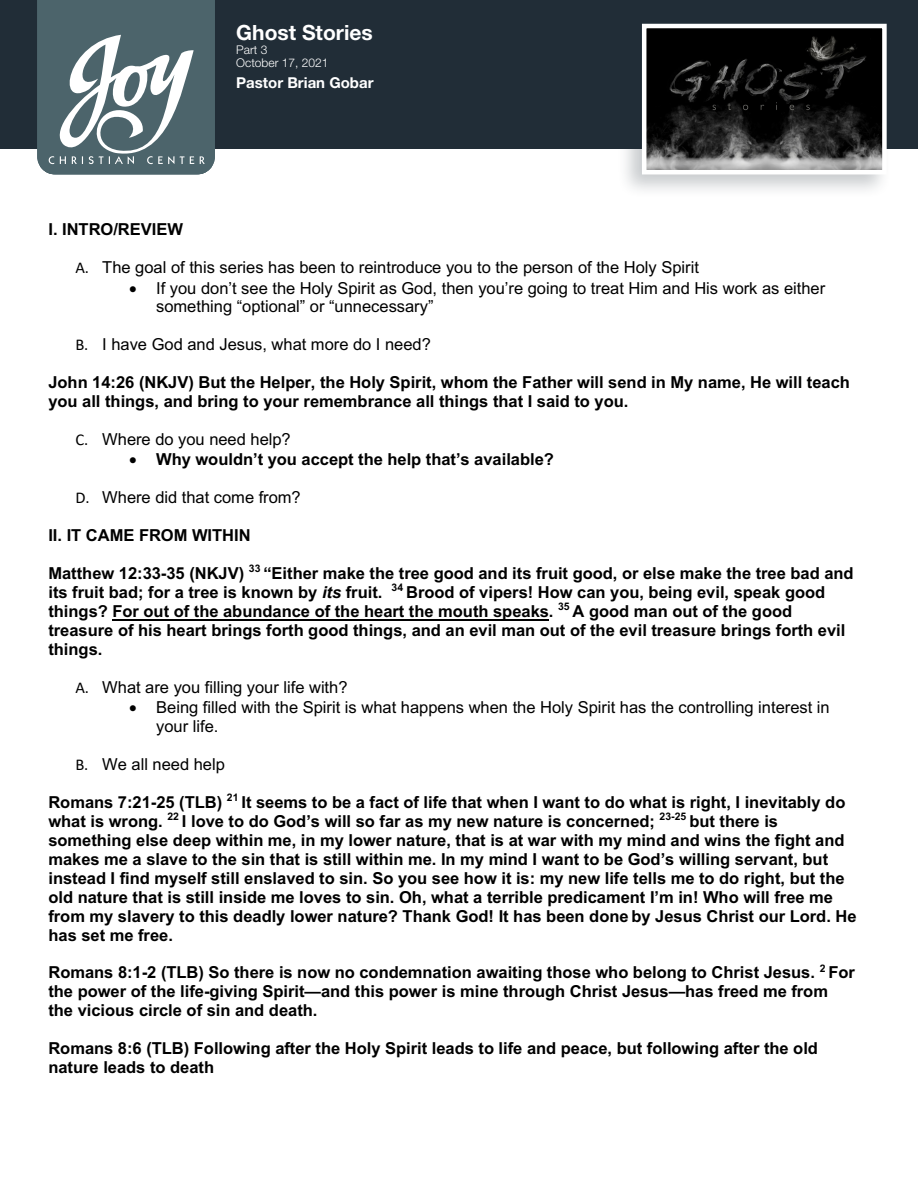
<style>
.page{position:relative;width:918px;height:1188px;background:#fff}
.page>*{position:absolute;margin:0;border:0;box-sizing:border-box;transform-origin:0 0}
.t1{font:700 21px "Helvetica Neue LT";color:#fff}
.t2{font:700 16.5px/18.9px "Arial";color:#000}
.t3{font:16.5px/18.8px "Arial";color:#000}
.t4{font:700 15px "Helvetica Neue LT";color:#fff}
.t5{font:300 12px/13.5px "Helvetica Neue LT";color:#fff}
.s1{font-family:"Calibri"}
.s2{font-style:italic}
</style>
<div class="page">
<hr style="left:112px;top:619px;width:437px;height:2px;background:#000">
<div style="left:0;top:0;width:918px;height:149px;background:#212d37"></div>
<div style="left:617px;top:18px;width:276px;height:181px;background:#212d37;opacity:.25"></div>
<svg style="left:640px;top:22px;width:249px;height:155px;background:#393939"></svg>
<svg style="left:37px;top:0;width:178px;height:174px;background:#6c7f85"></svg>
<p class="t1" style="left:236px;top:20px;width:138px">Ghost Stories</p>
<p class="t5" style="left:236px;top:42px;width:94px">Part 3<br>October 17, 2021</p>
<p class="t4" style="left:236px;top:74px;width:139px">Pastor Brian Gobar</p>
<p class="t2" style="left:48px;top:220px;width:136px">I. INTRO/REVIEW</p>
<p class="t3" style="left:75px;top:258px;width:625px"><span class="s1">A.</span> The goal of this series has been to reintroduce you to the person of the Holy Spirit</p>
<p class="t3" style="left:156px;top:278px;width:671px;text-indent:-27px">• If you don’t see the Holy Spirit as God, then you’re going to treat Him and His work as either something “optional” or “unnecessary”</p>
<p class="t3" style="left:75px;top:335px;width:357px"><span class="s1">B.</span> I have God and Jesus, what more do I need?</p>
<p class="t2" style="left:48px;top:373px;width:803px">John 14:26 (NKJV) But the Helper, the Holy Spirit, whom the Father will send in My name, He will teach you all things, and bring to your remembrance all things that I said to you.</p>
<p class="t3" style="left:75px;top:430px;width:217px"><span class="s1">C.</span> Where do you need help?</p>
<p class="t2" style="left:129px;top:450px;width:426px">• Why wouldn’t you accept the help that’s available?</p>
<p class="t3" style="left:75px;top:488px;width:227px"><span class="s1">D.</span> Where did that come from?</p>
<p class="t2" style="left:48px;top:526px;width:204px">II. IT CAME FROM WITHIN</p>
<p class="t2" style="left:48px;top:564px;width:807px">Matthew 12:33-35 (NKJV) <sup>33</sup> “Either make the tree good and its fruit good, or else make the tree bad and its fruit bad; for a tree is known by <span class="s2">its</span> fruit. <sup>34</sup> Brood of vipers! How can you, being evil, speak good things? For out of the abundance of the heart the mouth speaks. <sup>35</sup> A good man out of the good treasure of his heart brings forth good things, and an evil man out of the evil treasure brings forth evil things.</p>
<p class="t3" style="left:75px;top:678px;width:274px"><span class="s1">A.</span> What are you filling your life with?</p>
<p class="t3" style="left:156px;top:698px;width:675px;text-indent:-27px">• Being filled with the Spirit is what happens when the Holy Spirit has the controlling interest in your life.</p>
<p class="t3" style="left:75px;top:755px;width:151px"><span class="s1">B.</span> We all need help</p>
<p class="t2" style="left:48px;top:793px;width:810px">Romans 7:21-25 (TLB) <sup>21</sup> It seems to be a fact of life that when I want to do what is right, I inevitably do what is wrong. <sup>22</sup> I love to do God’s will so far as my new nature is concerned; <sup>23-25</sup> but there is something else deep within me, in my lower nature, that is at war with my mind and wins the fight and makes me a slave to the sin that is still within me. In my mind I want to be God’s willing servant, but instead I find myself still enslaved to sin. So you see how it is: my new life tells me to do right, but the old nature that is still inside me loves to sin. Oh, what a terrible predicament I’m in! Who will free me from my slavery to this deadly lower nature? Thank God! It has been done by Jesus Christ our Lord. He has set me free.</p>
<p class="t2" style="left:48px;top:963px;width:808px">Romans 8:1-2 (TLB) So there is now no condemnation awaiting those who belong to Christ Jesus. <sup>2</sup> For the power of the life-giving Spirit—and this power is mine through Christ Jesus—has freed me from the vicious circle of sin and death.</p>
<p class="t2" style="left:48px;top:1039px;width:771px">Romans 8:6 (TLB) Following after the Holy Spirit leads to life and peace, but following after the old nature leads to death</p>
</div>
